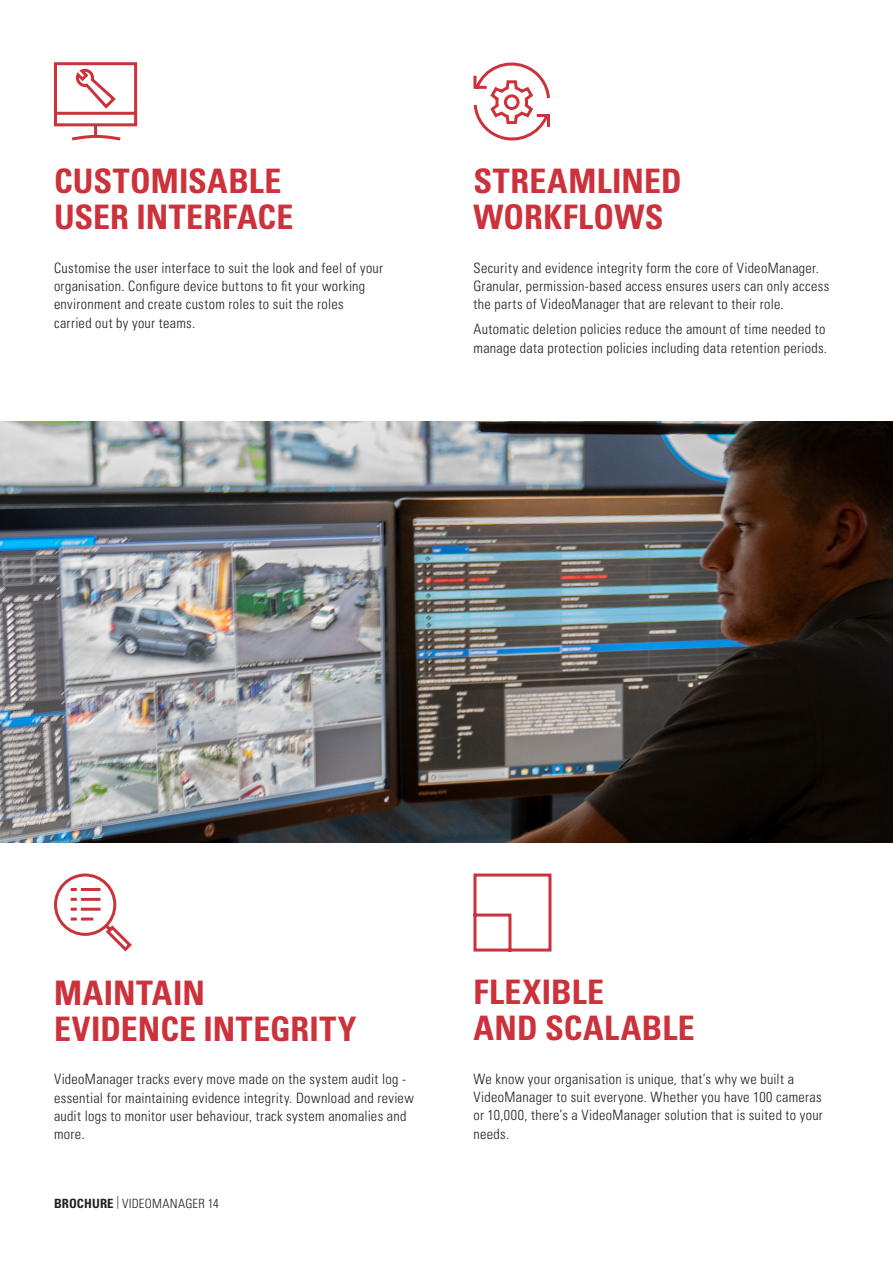
<style>
.page{position:relative;width:893px;height:1263px;background:#fff}
.page>*{position:absolute;margin:0;border:0;box-sizing:border-box;transform-origin:0 0}
.Body_Text{font:700 condensed 33.75px/36px "Univers LT Pro";letter-spacing:.005em;color:#cb323b}
.Body_Text-2{font:300 condensed 14.25px/18.3px "Univers LT Pro";letter-spacing:.025em;color:#231f20}
.t1{font:300 condensed 12.75px "Univers LT Pro";letter-spacing:.015em;color:#231f20}
.s1{font-weight:700}
</style>
<div class="page">
<img style="left:0;top:422px;width:893px;height:421px">
<svg style="left:54px;top:62px;width:84px;height:79px"></svg>
<svg style="left:473px;top:873px;width:79px;height:79px"></svg>
<svg style="left:473px;top:62px;width:77px;height:79px"></svg>
<svg style="left:54px;top:873px;width:78px;height:79px"></svg>
<hr style="left:83px;top:888px;width:16px;height:3px;background:#cb323b">
<p class="Body_Text" style="left:54px;top:162px;width:229px">CUSTOMISABLE</p>
<p class="Body_Text" style="left:54px;top:198px;width:241px">USER INTERFACE</p>
<p class="Body_Text-2" style="left:54px;top:258px;width:331px">Customise the user interface to suit the look and feel of your organisation. Configure device buttons to fit your working environment and create custom roles to suit the roles carried out by your teams.</p>
<p class="Body_Text" style="left:473px;top:162px;width:210px">STREAMLINED<br>WORKFLOWS</p>
<p class="Body_Text-2" style="left:473px;top:258px;width:357px">Security and evidence integrity form the core of VideoManager.<br>Granular, permission-based access ensures users can only access the parts of VideoManager that are relevant to their role.</p>
<p class="Body_Text-2" style="left:473px;top:319px;width:355px">Automatic deletion policies reduce the amount of time needed to manage data protection policies including data retention periods.</p>
<p class="Body_Text" style="left:54px;top:974px;width:152px">MAINTAIN</p>
<p class="Body_Text" style="left:54px;top:1010px;width:304px">EVIDENCE INTEGRITY</p>
<p class="Body_Text-2" style="left:54px;top:1069px;width:361px">VideoManager tracks every move made on the system audit log - essential for maintaining evidence integrity. Download and review audit logs to monitor user behaviour, track system anomalies and more.</p>
<p class="t1" style="left:54px;top:1195px;width:166px"><span class="s1">BROCHURE</span> | VIDEOMANAGER 14</p>
<p class="Body_Text" style="left:473px;top:973px;width:132px">FLEXIBLE</p>
<p class="Body_Text" style="left:473px;top:1009px;width:223px">AND SCALABLE</p>
<p class="Body_Text-2" style="left:473px;top:1068px;width:351px">We know your organisation is unique, that’s why we built a VideoManager to suit everyone. Whether you have 100 cameras or 10,000, there’s a VideoManager solution that is suited to your needs.</p>
</div>
